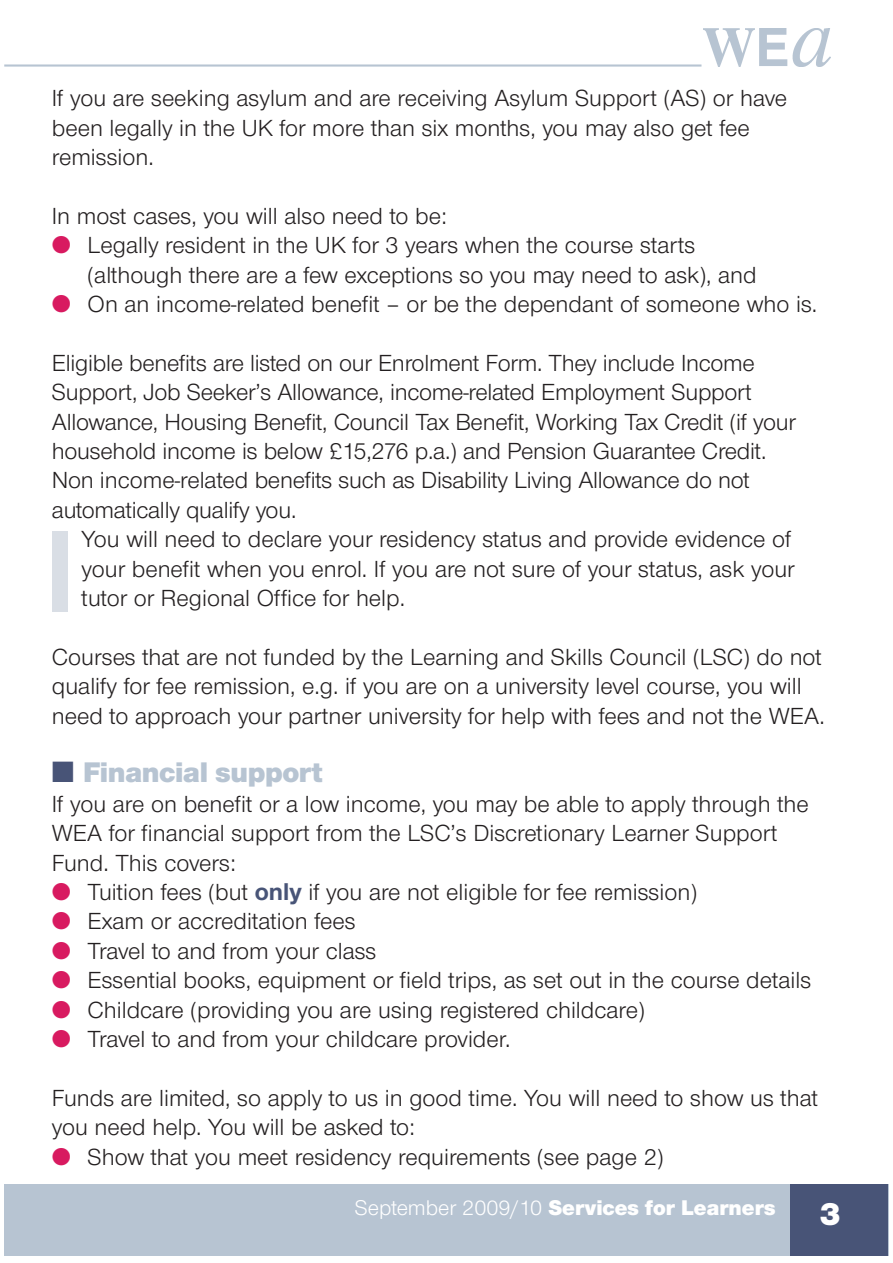
<style>
.page{position:relative;width:893px;height:1263px;background:#fff}
.page>*{position:absolute;margin:0;border:0;box-sizing:border-box;transform-origin:0 0}
.t1{font:900 33.6px "Nimbus Sans Novus T";color:#fff}
.t2{font:900 29.4px "Nimbus Sans Novus T";letter-spacing:-.01em;color:#b7c4d2}
.t3{font:24.15px/29.4px "Nimbus Sans Novus T";color:#231f20}
.t4{font:900 22.05px "Nimbus Sans Novus T";color:#fff}
.s1{color:#d81a60}
.s2{color:#485477}
.s3{font-weight:700;font-size:25.2px;color:#485477}
.s4{font-weight:400}
</style>
<div class="page">
<div style="left:4px;top:1185px;width:884px;height:71px;background:#b7c4d2"></div>
<div style="left:790px;top:1185px;width:98px;height:71px;background:#485477"></div>
<img style="left:704px;top:29px;width:126px;height:38px">
<div style="left:52px;top:531px;width:15px;height:80px;background:#d9dee5"></div>
<hr style="left:4px;top:64px;width:697px;height:3px;background:#b7c4d2">
<p class="t3" style="left:52px;top:86px;width:737px">If you are seeking asylum and are receiving Asylum Support (AS) or have been legally in the UK for more than six months, you may also get fee remission.</p>
<p class="t3" style="left:52px;top:203px;width:396px">In most cases, you will also need to be:</p>
<p class="t3" style="left:88px;top:233px;width:670px;text-indent:-36px"><span class="s1">●</span> Legally resident in the UK for 3 years when the course starts (although there are a few exceptions so you may need to ask), and</p>
<p class="t3" style="left:52px;top:291px;width:767px"><span class="s1">●</span> On an income-related benefit – or be the dependant of someone who is.</p>
<p class="t3" style="left:52px;top:350px;width:745px">Eligible benefits are listed on our Enrolment Form. They include Income Support, Job Seeker’s Allowance, income-related Employment Support Allowance, Housing Benefit, Council Tax Benefit, Working Tax Credit (if your household income is below £15,276 p.a.) and Pension Guarantee Credit.<br>Non income-related benefits such as Disability Living Allowance do not automatically qualify you.</p>
<p class="t3" style="left:82px;top:527px;width:714px">You will need to declare your residency status and provide evidence of your benefit when you enrol. If you are not sure of your status, ask your tutor or Regional Office for help.</p>
<p class="t3" style="left:52px;top:644px;width:775px">Courses that are not funded by the Learning and Skills Council (LSC) do not qualify for fee remission, e.g. if you are on a university level course, you will need to approach your partner university for help with fees and not the WEA.</p>
<p class="t2" style="left:52px;top:762px;width:272px"><span class="s2">■</span> Financial support</p>
<p class="t3" style="left:52px;top:791px;width:758px">If you are on benefit or a low income, you may be able to apply through the<br>WEA for financial support from the LSC’s Discretionary Learner Support<br>Fund. This covers:</p>
<p class="t3" style="left:52px;top:879px;width:647px"><span class="s1">●</span> Tuition fees (but <span class="s3">only</span> if you are not eligible for fee remission)</p>
<p class="t3" style="left:52px;top:909px;width:305px"><span class="s1">●</span> Exam or accreditation fees</p>
<p class="t3" style="left:52px;top:938px;width:326px"><span class="s1">●</span> Travel to and from your class</p>
<p class="t3" style="left:52px;top:968px;width:761px"><span class="s1">●</span> Essential books, equipment or field trips, as set out in the course details</p>
<p class="t3" style="left:52px;top:997px;width:594px"><span class="s1">●</span> Childcare (providing you are using registered childcare)</p>
<p class="t3" style="left:52px;top:1026px;width:460px"><span class="s1">●</span> Travel to and from your childcare provider.</p>
<p class="t3" style="left:52px;top:1085px;width:768px">Funds are limited, so apply to us in good time. You will need to show us that you need help. You will be asked to:</p>
<p class="t3" style="left:52px;top:1144px;width:613px"><span class="s1">●</span> Show that you meet residency requirements (see page 2)</p>
<h1 class="t1" style="left:820px;top:1202px;width:22px">3</h1>
<p class="t4" style="left:355px;top:1200px;width:422px"><span class="s4">September 2009/10</span> Services for Learners</p>
</div>
